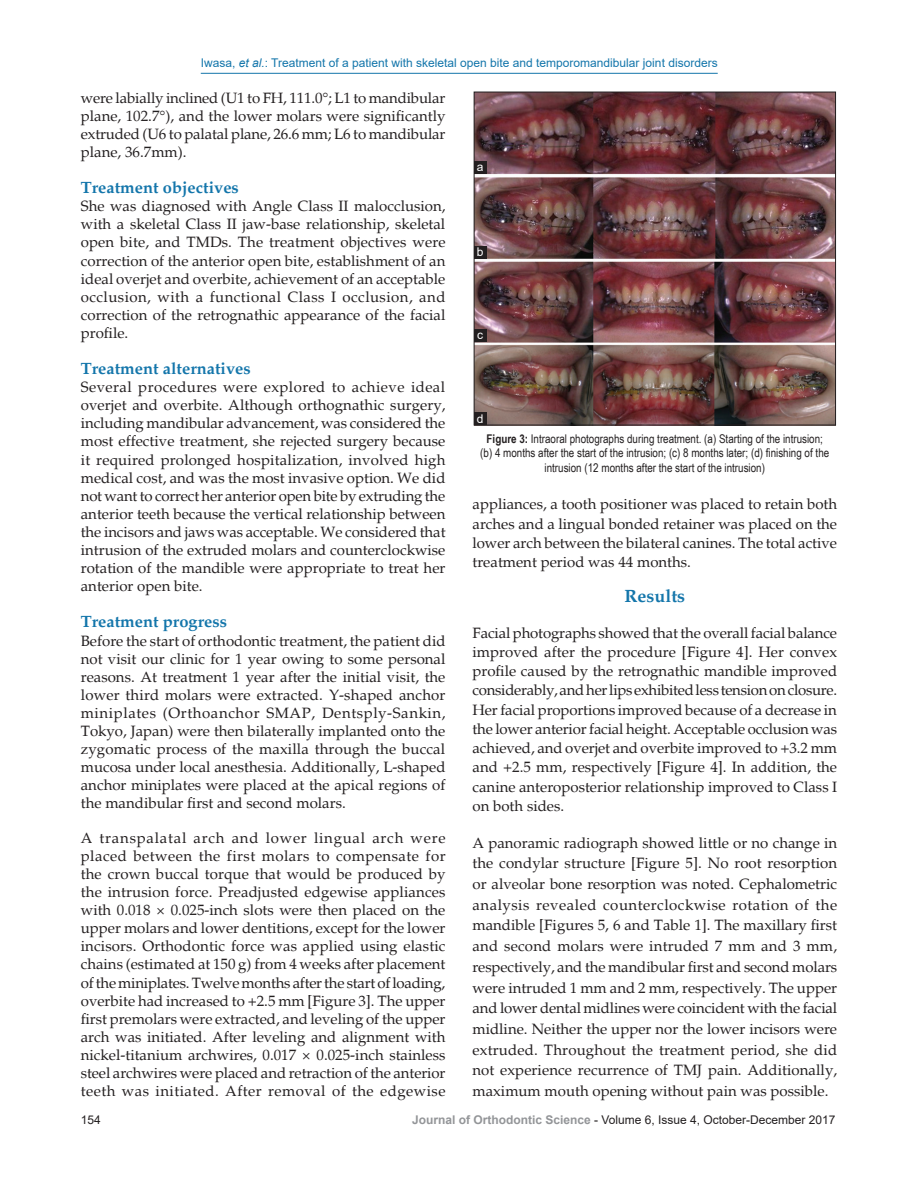
<style>
.page{position:relative;width:918px;height:1188px;background:#fff}
.page>*{position:absolute;margin:0;border:0;box-sizing:border-box;transform-origin:0 0}
.t1{font:700 18px "Palatino";color:#1476ab}
.t2{font:700 16.5px "Palatino";color:#1476ab}
.t3{font:15px/18.1px "Palatino";color:#231f20;text-align:justify}
.t4{font:12px/14.4px "Arial Narrow";color:#231f20;text-align:center}
.t5{font:12px "Arial";color:#1476ab}
.t6{font:12px "Arial";color:#231f20}
.t7{font:12px "Arial";color:#fff}
.s1{font-style:italic}
.s2{font-weight:700}
.s3{font-weight:700;color:#939598}
</style>
<div class="page">
<hr style="left:201px;top:73px;width:517px;height:1px;background:#1476ab">
<img style="left:476px;top:94px;width:358px;height:329px">
<div style="left:474px;top:92px;width:362px;height:333px;border:1px solid #231f20"></div>
<div style="left:474px;top:412px;width:13px;height:13px;background:#231f20"></div>
<div style="left:474px;top:329px;width:13px;height:13px;background:#231f20"></div>
<div style="left:474px;top:246px;width:13px;height:12px;background:#231f20"></div>
<div style="left:474px;top:161px;width:13px;height:13px;background:#231f20"></div>
<p class="t5" style="left:201px;top:55px;width:518px">Iwasa, <span class="s1">et al.</span>: Treatment of a patient with skeletal open bite and temporomandibular joint disorders</p>
<p class="t3" style="left:81px;top:89px;width:366px">were labially inclined (U1 to FH, 111.0°; L1 to mandibular plane, 102.7°), and the lower molars were significantly extruded (U6 to palatal plane, 26.6 mm; L6 to mandibular plane, 36.7mm).</p>
<p class="t2" style="left:81px;top:178px;width:160px">Treatment objectives</p>
<p class="t3" style="left:81px;top:197px;width:366px">She was diagnosed with Angle Class II malocclusion, with a skeletal Class II jaw‑base relationship, skeletal open bite, and TMDs. The treatment objectives were correction of the anterior open bite, establishment of an ideal overjet and overbite, achievement of an acceptable occlusion, with a functional Class I occlusion, and correction of the retrognathic appearance of the facial profile.</p>
<p class="t2" style="left:81px;top:359px;width:172px">Treatment alternatives</p>
<p class="t3" style="left:81px;top:378px;width:366px">Several procedures were explored to achieve ideal overjet and overbite. Although orthognathic surgery, including mandibular advancement, was considered the most effective treatment, she rejected surgery because it required prolonged hospitalization, involved high medical cost, and was the most invasive option. We did not want to correct her anterior open bite by extruding the anterior teeth because the vertical relationship between the incisors and jaws was acceptable. We considered that intrusion of the extruded molars and counterclockwise rotation of the mandible were appropriate to treat her anterior open bite.</p>
<p class="t2" style="left:81px;top:612px;width:148px">Treatment progress</p>
<p class="t3" style="left:81px;top:632px;width:366px">Before the start of orthodontic treatment, the patient did not visit our clinic for 1 year owing to some personal reasons. At treatment 1 year after the initial visit, the lower third molars were extracted. Y‑shaped anchor miniplates (Orthoanchor SMAP, Dentsply‑Sankin, Tokyo, Japan) were then bilaterally implanted onto the zygomatic process of the maxilla through the buccal mucosa under local anesthesia. Additionally, L‑shaped anchor miniplates were placed at the apical regions of the mandibular first and second molars.</p>
<p class="t3" style="left:81px;top:829px;width:366px">A transpalatal arch and lower lingual arch were placed between the first molars to compensate for the crown buccal torque that would be produced by the intrusion force. Preadjusted edgewise appliances with 0.018 × 0.025‑inch slots were then placed on the upper molars and lower dentitions, except for the lower incisors. Orthodontic force was applied using elastic chains (estimated at 150 g) from 4 weeks after placement of the miniplates. Twelve months after the start of loading, overbite had increased to +2.5 mm [Figure 3]. The upper first premolars were extracted, and leveling of the upper arch was initiated. After leveling and alignment with nickel‑titanium archwires, 0.017 × 0.025‑inch stainless steel archwires were placed and retraction of the anterior teeth was initiated. After removal of the edgewise</p>
<p class="t7" style="left:477px;top:158px;width:8px">a</p>
<p class="t7" style="left:477px;top:244px;width:8px">b</p>
<p class="t7" style="left:477px;top:326px;width:7px">c</p>
<p class="t7" style="left:477px;top:411px;width:8px">d</p>
<p class="t4" style="left:480px;top:431px;width:350px"><span class="s2">Figure 3:</span> Intraoral photographs during treatment. (a) Starting of the intrusion; (b) 4 months after the start of the intrusion; (c) 8 months later; (d) finishing of the intrusion (12 months after the start of the intrusion)</p>
<p class="t3" style="left:472px;top:495px;width:366px;line-height:19.2px">appliances, a tooth positioner was placed to retain both arches and a lingual bonded retainer was placed on the lower arch between the bilateral canines. The total active treatment period was 44 months.</p>
<p class="t1" style="left:624px;top:586px;width:62px">Results</p>
<p class="t3" style="left:472px;top:623px;width:366px;line-height:19.2px">Facial photographs showed that the overall facial balance improved after the procedure [Figure 4]. Her convex profile caused by the retrognathic mandible improved considerably, and her lips exhibited less tension on closure.<br>Her facial proportions improved because of a decrease in the lower anterior facial height. Acceptable occlusion was achieved, and overjet and overbite improved to +3.2 mm and +2.5 mm, respectively [Figure 4]. In addition, the canine anteroposterior relationship improved to Class I on both sides.</p>
<p class="t3" style="left:472px;top:833px;width:366px;line-height:20.7px">A panoramic radiograph showed little or no change in the condylar structure [Figure 5]. No root resorption or alveolar bone resorption was noted. Cephalometric analysis revealed counterclockwise rotation of the mandible [Figures 5, 6 and Table 1]. The maxillary first and second molars were intruded 7 mm and 3 mm, respectively, and the mandibular first and second molars were intruded 1 mm and 2 mm, respectively. The upper and lower dental midlines were coincident with the facial midline. Neither the upper nor the lower incisors were extruded. Throughout the treatment period, she did not experience recurrence of TMJ pain. Additionally, maximum mouth opening without pain was possible.</p>
<p class="t6" style="left:81px;top:1111px;width:22px">154</p>
<p class="t6" style="left:412px;top:1111px;width:425px"><span class="s3">Journal of Orthodontic Science</span> ‑ Volume 6, Issue 4, October-December 2017</p>
</div>
